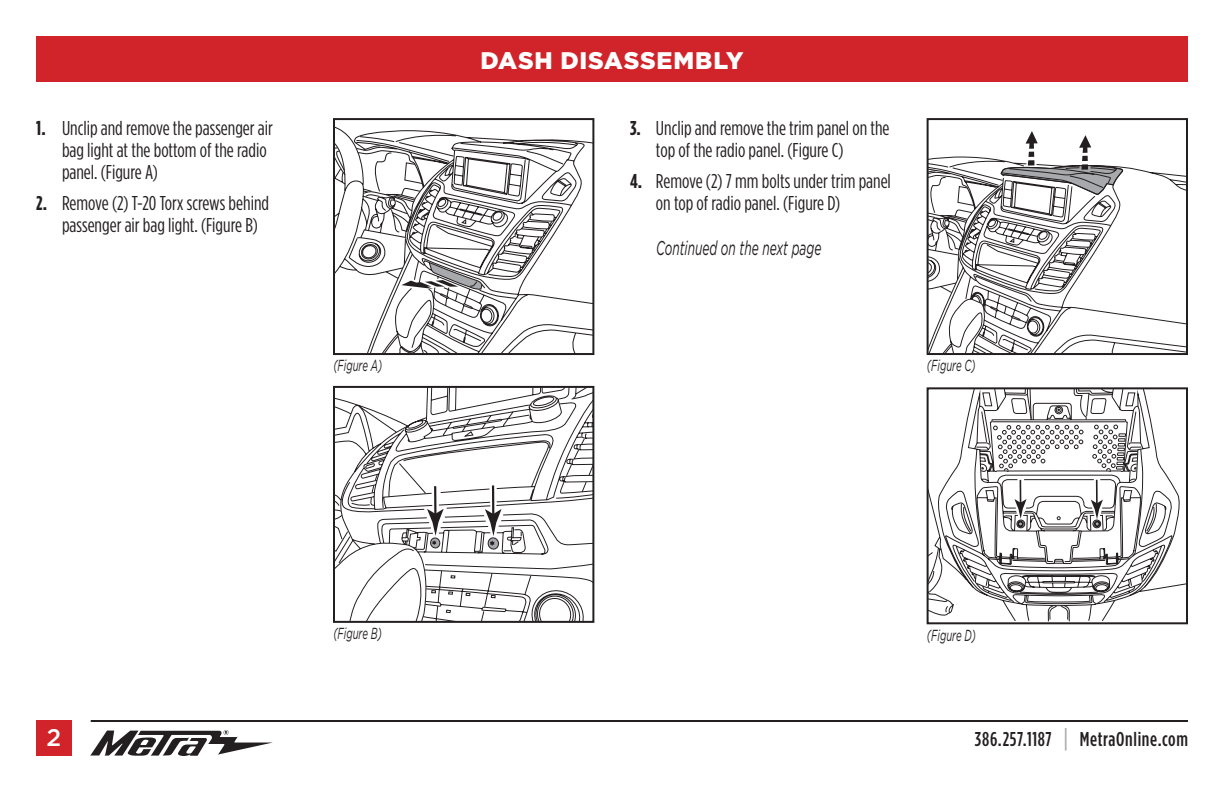
<style>
.page{position:relative;width:1224px;height:792px;background:#fff}
.page>*{position:absolute;margin:0;border:0;box-sizing:border-box;transform-origin:0 0}
.t1{font:900 24px "Gotham";letter-spacing:.03em;color:#fff}
.t2{font:500 24px "Gotham";color:#fff}
.t3{font:20px/22px "Gotham Condensed";color:#231f20}
.t4{font:500 20px "Gotham Condensed";letter-spacing:.03em;color:#231f20}
.t5{font:italic 20px "Gotham";color:#231f20;scale:.6 1}
.t6{font:italic 16px "Gotham";color:#231f20;scale:.6 1}
.s1{font-weight:700}
.s2{font-size:26px;color:#a8a9ad}
</style>
<div class="page">
<div style="left:36px;top:36px;width:1152px;height:45px;background:#d1232a"></div>
<svg style="left:90px;top:730px;width:183px;height:26px"></svg>
<hr style="left:91px;top:720px;width:1097px;height:2px;background:#231f20">
<div style="left:36px;top:720px;width:36px;height:36px;background:#d1232a"></div>
<svg style="left:336px;top:389px;width:255px;height:14px"></svg>
<svg style="left:336px;top:403px;width:255px;height:217px"></svg>
<hr style="left:434px;top:486px;width:3px;height:32px;background:#231f20">
<svg style="left:427px;top:509px;width:17px;height:40px"></svg>
<hr style="left:492px;top:485px;width:2px;height:33px;background:#231f20">
<svg style="left:485px;top:509px;width:16px;height:42px"></svg>
<div style="left:333px;top:386px;width:261px;height:237px;border:2px solid #231f20"></div>
<svg style="left:930px;top:390px;width:124px;height:226px"></svg>
<svg style="left:1015px;top:480px;width:12px;height:47px"></svg>
<svg style="left:1054px;top:390px;width:131px;height:231px"></svg>
<div style="left:927px;top:387px;width:261px;height:237px;border:2px solid #231f20"></div>
<svg style="left:367px;top:137px;width:224px;height:215px"></svg>
<svg style="left:336px;top:127px;width:146px;height:176px"></svg>
<div style="left:333px;top:118px;width:261px;height:237px;border:2px solid #231f20"></div>
<svg style="left:930px;top:167px;width:255px;height:185px"></svg>
<svg style="left:930px;top:131px;width:195px;height:184px"></svg>
<div style="left:927px;top:118px;width:261px;height:237px;border:2px solid #231f20"></div>
<p class="t3" style="left:62px;top:117px;width:212px;text-indent:-26px"><span class="s1">1.</span> Unclip and remove the passenger air bag light at the bottom of the radio panel. (Figure A)</p>
<p class="t3" style="left:62px;top:192px;width:209px;text-indent:-26px"><span class="s1">2.</span> Remove (2) T-20 Torx screws behind passenger air bag light. (Figure B)</p>
<p class="t1" style="left:480px;top:46px;width:265px">DASH DISASSEMBLY</p>
<p class="t3" style="left:656px;top:117px;width:235px;text-indent:-26px"><span class="s1">3.</span> Unclip and remove the trim panel on the top of the radio panel. (Figure C)</p>
<p class="t3" style="left:656px;top:170px;width:236px;text-indent:-26px"><span class="s1">4.</span> Remove (2) 7 mm bolts under trim panel on top of radio panel. (Figure D)</p>
<p class="t5" style="left:656px;top:237px;width:277px">Continued on the next page</p>
<p class="t6" style="left:333px;top:357px;width:83px">(Figure A)</p>
<p class="t6" style="left:927px;top:357px;width:83px">(Figure C)</p>
<p class="t6" style="left:333px;top:625px;width:83px">(Figure B)</p>
<p class="t6" style="left:927px;top:626px;width:83px">(Figure D)</p>
<p class="t2" style="left:47px;top:724px;width:16px">2</p>
<p class="t4" style="left:975px;top:728px;width:215px">386.257.1187 <span class="s2">|</span> MetraOnline.com</p>
</div>
